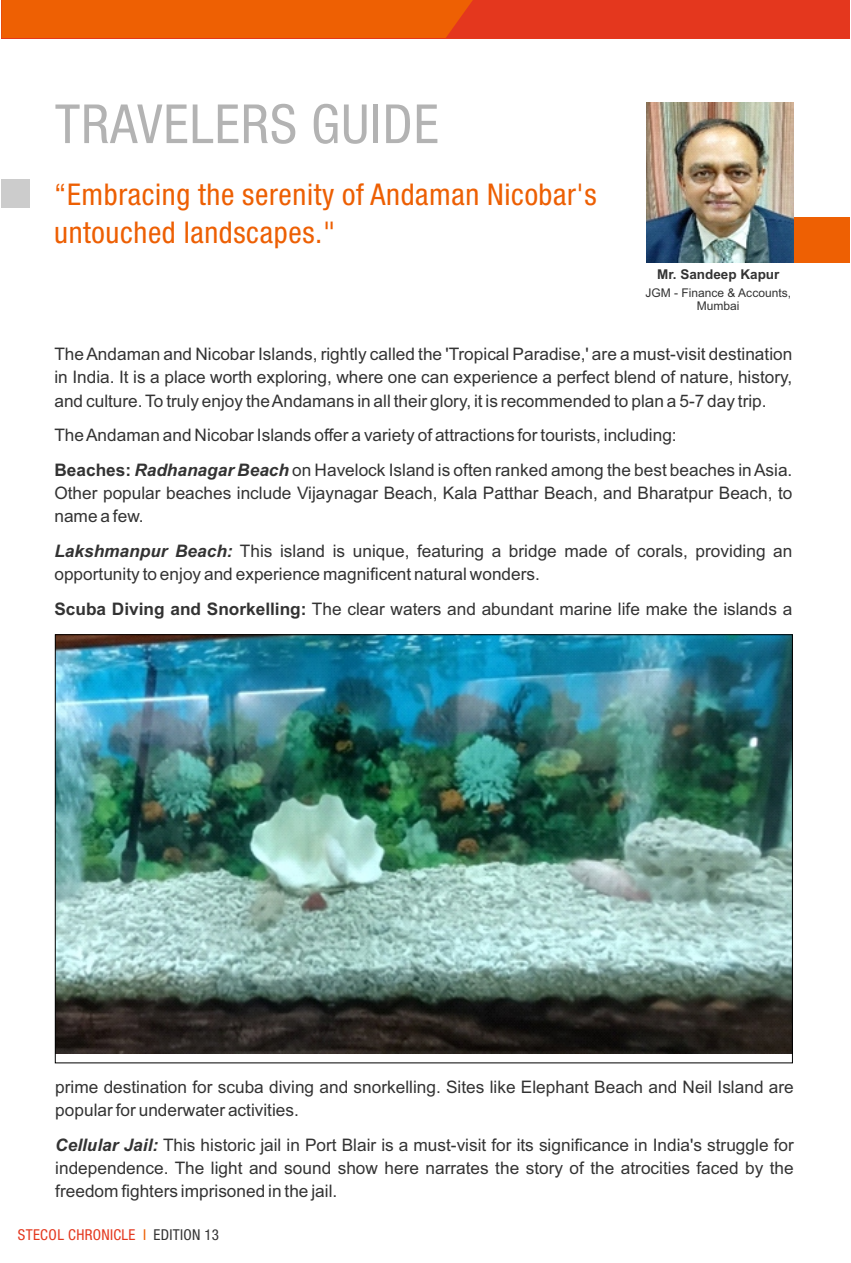
<style>
.page{position:relative;width:851px;height:1263px;background:#fff}
.page>*{position:absolute;margin:0;border:0;box-sizing:border-box;transform-origin:0 0}
.t1{font:condensed 54px "Helvetica 57";letter-spacing:.02em;color:#b3b3b3}
.t2{font:condensed 30px/37.8px "Helvetica 57";letter-spacing:.02em;color:#ed5f03}
.t3{font:17.25px/23.1px "Arial";color:#333}
.t4{font:condensed 15px "Helvetica 57";letter-spacing:.02em;color:#e4371e}
.t5{font:700 13.5px "Arial";color:#333}
.t6{font:12px/13.4px "Arial";color:#333;text-align:center}
.s1{font-weight:700}
.s2{font-weight:700;font-style:italic}
.s3{color:#ed5f03}
.s4{color:#333}
</style>
<div class="page">
<div style="left:1px;top:0;width:848px;height:38px;background:#e4371e"></div>
<div style="left:1px;top:0;width:472px;height:38px;background:#ee6003"></div>
<div style="left:793px;top:217px;width:56px;height:46px;background:#ee6003"></div>
<div style="left:1px;top:179px;width:29px;height:29px;background:#ccc"></div>
<img style="left:646px;top:103px;width:147px;height:160px">
<img style="left:57px;top:636px;width:733px;height:417px">
<h1 class="t1" style="left:55px;top:105px;width:385px">TRAVELERS GUIDE</h1>
<h2 class="t2" style="left:54px;top:178px;width:544px">“Embracing the serenity of Andaman Nicobar's untouched landscapes."</h2>
<p class="t5" style="left:657px;top:269px;width:124px">Mr. Sandeep Kapur</p>
<p class="t6" style="left:645px;top:287px;width:147px">JGM - Finance &amp; Accounts,<br>Mumbai</p>
<p class="t3" style="left:54px;top:344px;width:739px;text-align:justify">The Andaman and Nicobar Islands, rightly called the 'Tropical Paradise,' are a must-visit destination in India. It is a place worth exploring, where one can experience a perfect blend of nature, history, and culture. To truly enjoy the Andamans in all their glory, it is recommended to plan a 5-7 day trip.</p>
<p class="t3" style="left:54px;top:419px;width:739px;line-height:34.7px">The Andaman and Nicobar Islands offer a variety of attractions for tourists, including:<br><span class="s1">Beaches:</span> <span class="s2">Radhanagar Beach</span> on Havelock Island is often ranked among the best beaches in Asia.</p>
<p class="t3" style="left:54px;top:483px;width:739px">Other popular beaches include Vijaynagar Beach, Kala Patthar Beach, and Bharatpur Beach, to name a few.</p>
<p class="t3" style="left:54px;top:541px;width:739px"><span class="s2">Lakshmanpur Beach:</span> This island is unique, featuring a bridge made of corals, providing an opportunity to enjoy and experience magnificent natural wonders.</p>
<p class="t3" style="left:54px;top:599px;width:739px"><span class="s1">Scuba Diving and Snorkelling:</span> The clear waters and abundant marine life make the islands a</p>
<p class="t3" style="left:55px;top:1077px;width:739px">prime destination for scuba diving and snorkelling. Sites like Elephant Beach and Neil Island are popular for underwater activities.</p>
<p class="t3" style="left:55px;top:1135px;width:740px;text-align:justify"><span class="s2">Cellular Jail:</span> This historic jail in Port Blair is a must-visit for its significance in India's struggle for independence. The light and sound show here narrates the story of the atrocities faced by the freedom fighters imprisoned in the jail.</p>
<p class="t4" style="left:18px;top:1230px;width:203px">STECOL CHRONICLE <span class="s3">I</span> <span class="s4">EDITION 13</span></p>
</div>
